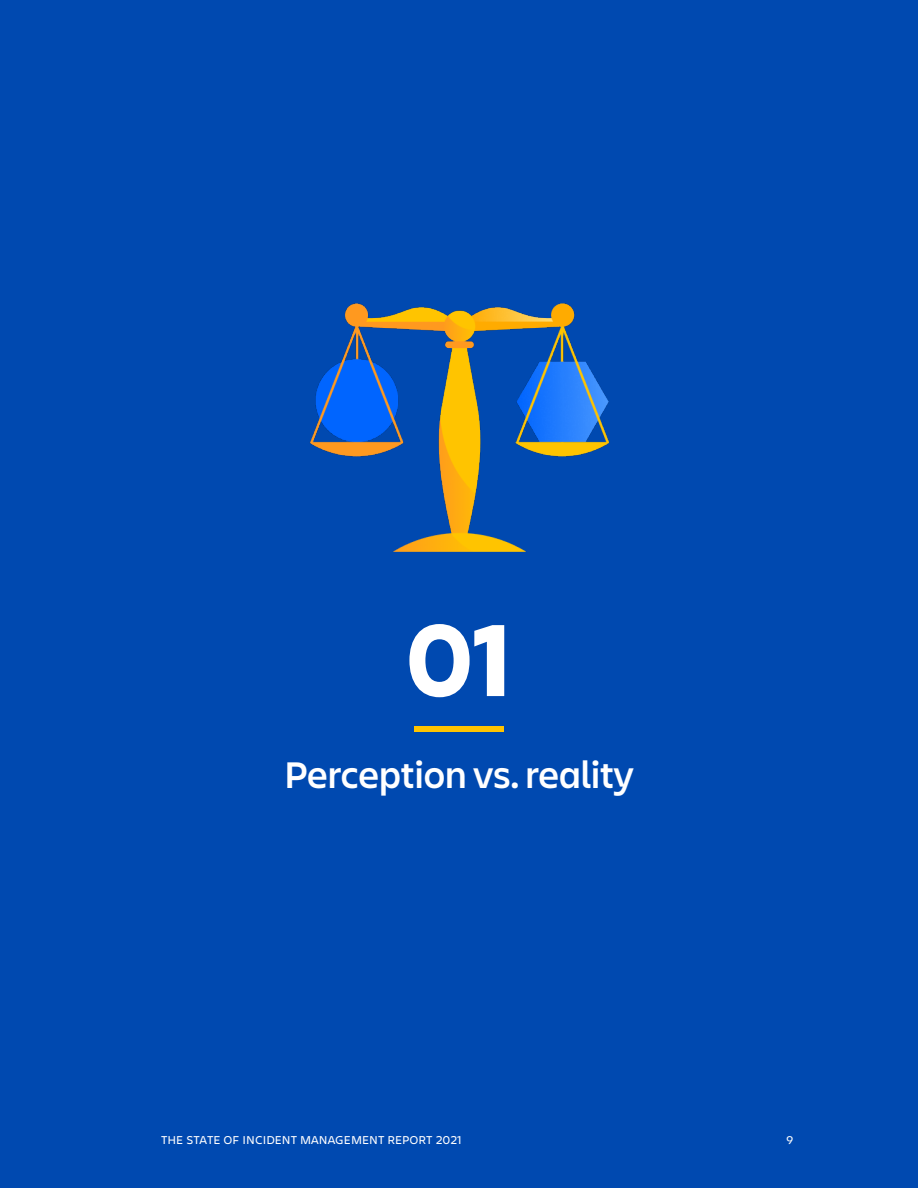
<style>
.page{position:relative;width:918px;height:1188px;background:#0049b0}
.page>*{position:absolute;margin:0;border:0;box-sizing:border-box;transform-origin:0 0}
.H1_40_48pt_SA40pt{font:700 108px "Charlie Display";color:#fff}
.H2_24_28pt_SA20pt{font:600 39px "Charlie Display";color:#fff}
.t1{font:12px "Charlie Text";color:#fff}
</style>
<div class="page">
<img style="left:309px;top:303px;width:300px;height:248px">
<div style="left:414px;top:726px;width:90px;height:6px;background:#ffc400"></div>
<p class="H1_40_48pt_SA40pt" style="left:406px;top:584px;width:107px">01</p>
<p class="H2_24_28pt_SA20pt" style="left:284px;top:748px;width:351px">Perception vs. reality</p>
<p class="t1" style="left:161px;top:1131px;width:302px">THE STATE OF INCIDENT MANAGEMENT REPORT 2021</p>
<p class="t1" style="left:786px;top:1131px;width:9px">9</p>
</div>
